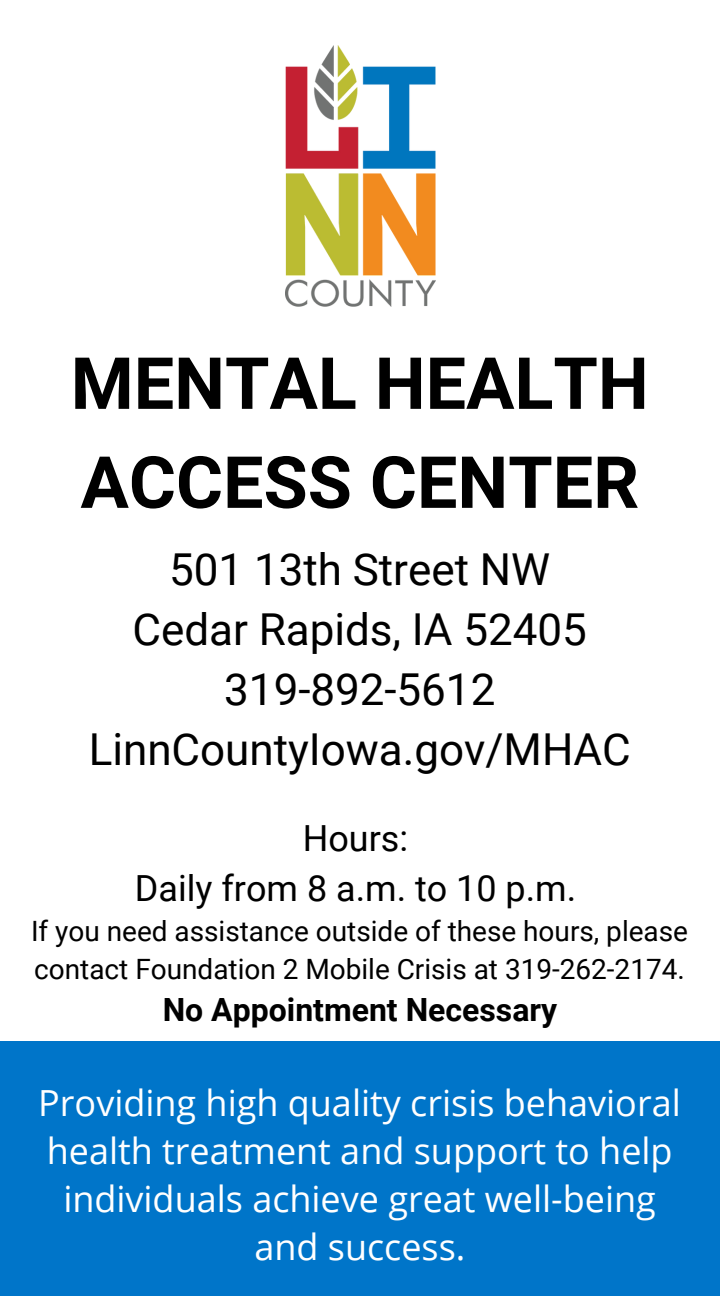
<style>
.page{position:relative;width:720px;height:1296px;background:#fff}
.page>*{position:absolute;margin:0;border:0;box-sizing:border-box;transform-origin:0 0}
.t1{font:700 72px/99.2px "Roboto";color:#000}
.t2{font:44px "Roboto";color:#000}
.t3{font:36px/48px "Open Sans";color:#fff;text-align:center}
.t4{font:36px "Roboto";color:#000}
.t5{font:700 32px "Roboto";color:#000}
.t6{font:28px/38px "Roboto";color:#000}
</style>
<div class="page">
<img style="left:286px;top:46px;width:150px;height:261px">
<div style="left:0;top:1041px;width:720px;height:255px;background:#0075c9"></div>
<p class="t1" style="left:71px;top:335px;width:580px">MENTAL HEALTH<br>ACCESS CENTER</p>
<p class="t2" style="left:169px;top:544px;width:383px">501 13th Street NW</p>
<p class="t2" style="left:133px;top:604px;width:456px">Cedar Rapids, IA 52405</p>
<p class="t2" style="left:224px;top:664px;width:273px">319-892-5612</p>
<p class="t2" style="left:89px;top:724px;width:543px">LinnCountyIowa.gov/MHAC</p>
<p class="t4" style="left:303px;top:818px;width:107px">Hours:</p>
<p class="t4" style="left:135px;top:868px;width:443px">Daily from 8 a.m. to 10 p.m.</p>
<p class="t6" style="left:31px;top:913px;width:658px">If you need assistance outside of these hours, please contact Foundation 2 Mobile Crisis at 319-262-2174.</p>
<p class="t5" style="left:163px;top:992px;width:396px">No Appointment Necessary</p>
<p class="t3" style="left:38px;top:1078px;width:644px">Providing high quality crisis behavioral health treatment and support to help individuals achieve great well-being and success.</p>
</div>
